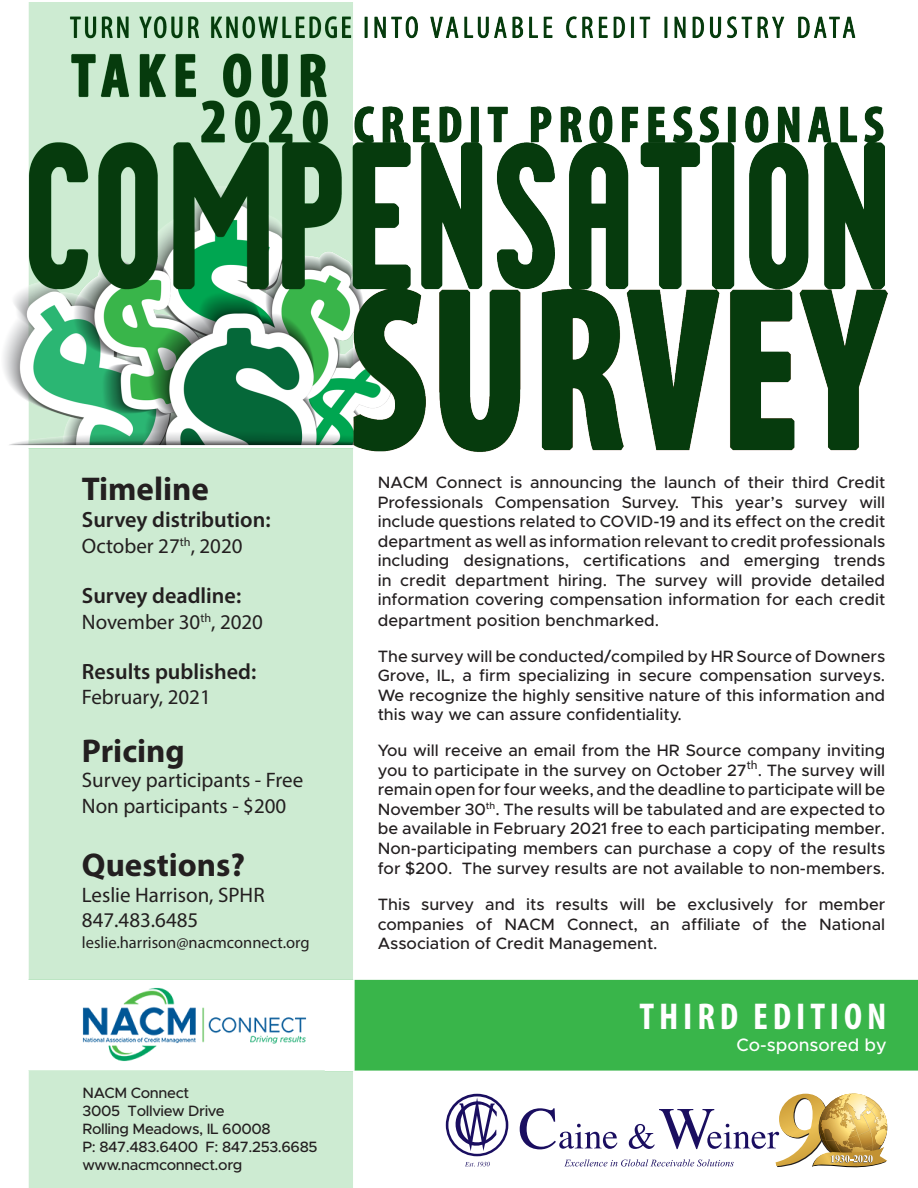
<style>
.page{position:relative;width:918px;height:1188px;background:#fff}
.page>*{position:absolute;margin:0;border:0;box-sizing:border-box;transform-origin:0 0}
.t1{font:700 condensed 37.5px "Myriad Pro";letter-spacing:.13em;color:#fff}
.t2{font:700 33px "Myriad Pro";color:#231f20}
.t3{font:600 22.2px "Myriad Pro";color:#231f20}
.t4{font:21px "Myriad Pro";color:#231f20}
.t5{font:500 18px "Metropolis";color:#fff}
.t6{font:500 16.5px/19.6px "Metropolis";color:#231f20;text-align:justify}
.t7{font:16.5px "Myriad Pro";color:#231f20}
.t8{font:500 15px "Metropolis";letter-spacing:-.025em;color:#231f20}
</style>
<div class="page">
<img style="left:3px;top:2px;width:915px;height:1186px">
<svg style="left:446px;top:1094px;width:62px;height:62px"></svg>
<svg style="left:465px;top:1162px;width:25px;height:5px"></svg>
<svg style="left:520px;top:1093px;width:368px;height:77px"></svg>
<img style="left:82px;top:987px;width:225px;height:74px">
<p class="t2" style="left:82px;top:467px;width:129px">Timeline</p>
<p class="t3" style="left:82px;top:505px;width:190px">Survey distribution:</p>
<p class="t4" style="left:82px;top:533px;width:162px">October 27<sup>th</sup>, 2020</p>
<p class="t3" style="left:82px;top:581px;width:161px">Survey deadline:</p>
<p class="t4" style="left:82px;top:609px;width:183px">November 30<sup>th</sup>, 2020</p>
<p class="t3" style="left:82px;top:657px;width:176px">Results published:</p>
<p class="t4" style="left:82px;top:684px;width:130px">February, 2021</p>
<p class="t2" style="left:82px;top:729px;width:105px">Pricing</p>
<p class="t4" style="left:82px;top:767px;width:223px">Survey participants - Free</p>
<p class="t4" style="left:82px;top:793px;width:206px">Non participants - $200</p>
<p class="t2" style="left:82px;top:844px;width:165px">Questions?</p>
<p class="t4" style="left:82px;top:882px;width:184px">Leslie Harrison, SPHR</p>
<p class="t4" style="left:82px;top:907px;width:118px">847.483.6485</p>
<p class="t7" style="left:82px;top:933px;width:229px">leslie.harrison@nacmconnect.org</p>
<p class="t8" style="left:82px;top:1084px;width:108px">NACM Connect</p>
<p class="t8" style="left:82px;top:1102px;width:144px">3005 Tollview Drive</p>
<p class="t8" style="left:82px;top:1120px;width:190px">Rolling Meadows, IL 60008</p>
<p class="t8" style="left:82px;top:1138px;width:237px">P: 847.483.6400 F: 847.253.6685</p>
<p class="t8" style="left:82px;top:1156px;width:161px">www.nacmconnect.org</p>
<p class="t6" style="left:378px;top:473px;width:509px">NACM Connect is announcing the launch of their third Credit Professionals Compensation Survey. This year’s survey will include questions related to COVID-19 and its effect on the credit department as well as information relevant to credit professionals including designations, certifications and emerging trends in credit department hiring. The survey will provide detailed information covering compensation information for each credit department position benchmarked.</p>
<p class="t6" style="left:378px;top:646px;width:509px">The survey will be conducted/compiled by HR Source of Downers Grove, IL, a firm specializing in secure compensation surveys.<br>We recognize the highly sensitive nature of this information and this way we can assure confidentiality.</p>
<p class="t6" style="left:378px;top:741px;width:509px">You will receive an email from the HR Source company inviting you to participate in the survey on October 27<sup>th</sup>. The survey will remain open for four weeks, and the deadline to participate will be November 30<sup>th</sup>. The results will be tabulated and are expected to be available in February 2021 free to each participating member.<br>Non-participating members can purchase a copy of the results for $200. The survey results are not available to non-members.</p>
<p class="t6" style="left:378px;top:895px;width:509px">This survey and its results will be exclusively for member companies of NACM Connect, an affiliate of the National Association of Credit Management.</p>
<p class="t1" style="left:639px;top:993px;width:249px">THIRD EDITION</p>
<p class="t5" style="left:737px;top:1033px;width:152px">Co-sponsored by</p>
</div>
